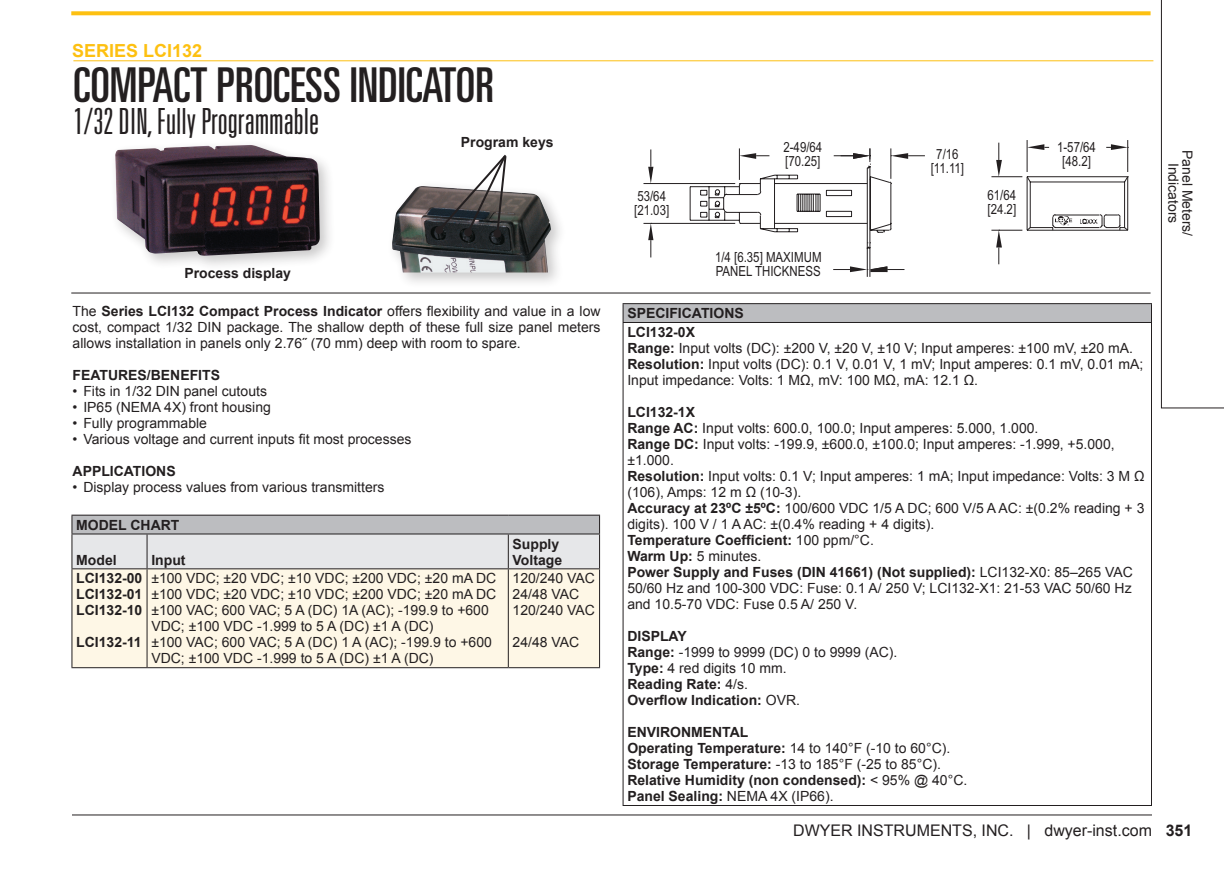
<style>
.page{position:relative;width:1224px;height:878px;background:#fff}
.page>*{position:absolute;margin:0;border:0;box-sizing:border-box;transform-origin:0 0}
.t1{font:ultra-condensed 48px "Univers LT Std";color:#231f20}
.t2{font:300 ultra-condensed 36px "Univers LT Std";color:#231f20}
.t3{font:700 18px "Arial";color:#fdc011}
.t4{font:16px "Arial";color:#231f20}
.t5{font:700 16px "Arial";color:#231f20}
.t6{font:14px/16px "Arial";color:#231f20}
.t7{font:700 14px/16px "Arial";color:#231f20}
.t8{font:14px/14px "Arial Narrow";color:#231f20}
.s1{font-weight:700}
.s2{font-weight:400}
</style>
<div class="page">
<hr style="left:72px;top:814px;width:1080px;height:1px;background:#231f20">
<svg style="left:1161px;top:0;width:63px;height:408px"></svg>
<svg style="left:71px;top:11px;width:1080px;height:4px;background:#fdc422"></svg>
<hr style="left:73px;top:60px;width:1080px;height:1px;background:#fdc011">
<div style="left:109px;top:139px;width:227px;height:132px;background:#231f20;opacity:.25"></div>
<img style="left:115px;top:145px;width:205px;height:111px">
<div style="left:386px;top:180px;width:181px;height:109px;background:#231f20;opacity:.25"></div>
<img style="left:392px;top:186px;width:159px;height:86px">
<hr style="left:71px;top:292px;width:1080px;height:1px;background:#231f20">
<div style="left:623px;top:304px;width:529px;height:18px;background:#bcbdc0"></div>
<hr style="left:1151px;top:323px;width:1px;height:482px;background:#231f20">
<hr style="left:623px;top:323px;width:1px;height:482px;background:#231f20">
<hr style="left:623px;top:805px;width:529px;height:1px;background:#231f20">
<hr style="left:623px;top:303px;width:529px;height:1px;background:#231f20">
<svg style="left:623px;top:304px;width:1px;height:18px"></svg>
<svg style="left:1151px;top:304px;width:1px;height:18px"></svg>
<hr style="left:623px;top:322px;width:529px;height:1px;background:#231f20">
<hr style="left:1127px;top:140px;width:1px;height:32px;background:#231f20">
<hr style="left:1027px;top:140px;width:1px;height:32px;background:#231f20">
<hr style="left:643px;top:223px;width:92px;height:1px;background:#231f20">
<hr style="left:643px;top:183px;width:92px;height:1px;background:#231f20">
<svg style="left:648px;top:149px;width:5px;height:34px"></svg>
<hr style="left:867px;top:247px;width:1px;height:30px;background:#231f20">
<hr style="left:869px;top:247px;width:1px;height:30px;background:#231f20">
<svg style="left:648px;top:223px;width:5px;height:34px"></svg>
<svg style="left:689px;top:143px;width:440px;height:129px"></svg>
<div style="left:435px;top:226px;width:8px;height:8px;background:#231f20;border-radius:50%"></div>
<svg style="left:437px;top:154px;width:71px;height:82px"></svg>
<div style="left:493px;top:230px;width:8px;height:8px;background:#231f20;border-radius:50%"></div>
<div style="left:72px;top:569px;width:527px;height:98px;background:#fef7e6"></div>
<hr style="left:147px;top:569px;width:1px;height:98px;background:#231f20">
<hr style="left:508px;top:569px;width:1px;height:98px;background:#231f20">
<hr style="left:599px;top:569px;width:1px;height:98px;background:#231f20">
<hr style="left:71px;top:514px;width:76px;height:1px;background:#231f20">
<hr style="left:147px;top:514px;width:361px;height:1px;background:#231f20">
<hr style="left:508px;top:514px;width:92px;height:1px;background:#231f20">
<svg style="left:71px;top:515px;width:529px;height:53px;background:#d2d3d5"></svg>
<hr style="left:71px;top:533px;width:76px;height:1px;background:#231f20">
<hr style="left:71px;top:534px;width:1px;height:34px;background:#231f20">
<hr style="left:147px;top:533px;width:361px;height:1px;background:#231f20">
<hr style="left:508px;top:533px;width:92px;height:1px;background:#231f20">
<hr style="left:71px;top:568px;width:76px;height:1px;background:#231f20">
<hr style="left:71px;top:569px;width:1px;height:98px;background:#231f20">
<hr style="left:147px;top:568px;width:361px;height:1px;background:#231f20">
<hr style="left:508px;top:568px;width:92px;height:1px;background:#231f20">
<hr style="left:71px;top:667px;width:76px;height:1px;background:#231f20">
<hr style="left:147px;top:667px;width:361px;height:1px;background:#231f20">
<hr style="left:508px;top:667px;width:92px;height:1px;background:#231f20">
<p class="t3" style="left:72px;top:39px;width:132px">SERIES LCI132</p>
<h1 class="t1" style="left:73px;top:58px;width:422px">COMPACT PROCESS INDICATOR</h1>
<h2 class="t2" style="left:73px;top:103px;width:247px">1/32 DIN, Fully Programmable</h2>
<p class="t7" style="left:461px;top:134px;width:94px">Program keys</p>
<p class="t7" style="left:184px;top:266px;width:108px">Process display</p>
<p class="t6" style="left:73px;top:303px;width:529px;text-align:justify">The <span class="s1">Series LCI132 Compact Process Indicator</span> offers flexibility and value in a low cost, compact 1/32 DIN package. The shallow depth of these full size panel meters allows installation in panels only 2.76˝ (70 mm) deep with room to spare.</p>
<p class="t7" style="left:73px;top:368px;width:149px">FEATURES/BENEFITS</p>
<p class="t6" style="left:73px;top:383px;width:196px">• Fits in 1/32 DIN panel cutouts</p>
<p class="t6" style="left:73px;top:399px;width:200px">• IP65 (NEMA 4X) front housing</p>
<p class="t6" style="left:73px;top:415px;width:136px">• Fully programmable</p>
<p class="t6" style="left:73px;top:431px;width:340px">• Various voltage and current inputs fit most processes</p>
<p class="t7" style="left:73px;top:464px;width:105px">APPLICATIONS</p>
<p class="t6" style="left:73px;top:479px;width:313px">• Display process values from various transmitters</p>
<p class="t7" style="left:76px;top:517px;width:105px">MODEL CHART</p>
<p class="t7" style="left:76px;top:552px;width:42px">Model</p>
<p class="t7" style="left:151px;top:552px;width:36px">Input</p>
<p class="t7" style="left:513px;top:536px;width:51px">Supply<br>Voltage</p>
<p class="t7" style="left:76px;top:571px;width:68px;text-align:justify">LCI132-00<br>LCI132-01<br>LCI132-10</p>
<p class="t7" style="left:76px;top:635px;width:67px">LCI132-11</p>
<p class="t6" style="left:151px;top:570px;width:346px">±100 VDC; ±20 VDC; ±10 VDC; ±200 VDC; ±20 mA DC ±100 VDC; ±20 VDC; ±10 VDC; ±200 VDC; ±20 mA DC ±100 VAC; 600 VAC; 5 A (DC) 1A (AC); -199.9 to +600<br>VDC; ±100 VDC -1.999 to 5 A (DC) ±1 A (DC)<br>±100 VAC; 600 VAC; 5 A (DC) 1 A (AC); -199.9 to +600<br>VDC; ±100 VDC -1.999 to 5 A (DC) ±1 A (DC)</p>
<p class="t6" style="left:513px;top:570px;width:84px">120/240 VAC<br>24/48 VAC<br>120/240 VAC</p>
<p class="t6" style="left:513px;top:634px;width:68px">24/48 VAC</p>
<p class="t8" style="left:634px;top:188px;width:37px">53/64 [21.03]</p>
<p class="t8" style="left:783px;top:139px;width:40px">2-49/64 [70.25]</p>
<p class="t8" style="left:715px;top:250px;width:108px">1/4 [6.35] MAXIMUM<br>PANEL THICKNESS</p>
<p class="t8" style="left:931px;top:147px;width:35px;text-align:center">7/16 [11.11]</p>
<p class="t8" style="left:988px;top:187px;width:30px">61/64 [24.2]</p>
<p class="t8" style="left:1057px;top:139px;width:40px;text-align:center">1-57/64 [48.2]</p>
<p class="t7" style="left:627px;top:304px;width:118px;line-height:18.8px">SPECIFICATIONS<br>LCI132-0X</p>
<p class="t6" style="left:627px;top:340px;width:518px"><span class="s1">Range:</span> Input volts (DC): ±200 V, ±20 V, ±10 V; Input amperes: ±100 mV, ±20 mA.<br><span class="s1">Resolution:</span> Input volts (DC): 0.1 V, 0.01 V, 1 mV; Input amperes: 0.1 mV, 0.01 mA;<br>Input impedance: Volts: 1 MΩ, mV: 100 MΩ, mA: 12.1 Ω.</p>
<p class="t6" style="left:627px;top:404px;width:519px"><span class="s1">LCI132-1X<br>Range AC:</span> Input volts: 600.0, 100.0; Input amperes: 5.000, 1.000.<br><span class="s1">Range DC:</span> Input volts: -199.9, ±600.0, ±100.0; Input amperes: -1.999, +5.000, ±1.000.<br><span class="s1">Resolution:</span> Input volts: 0.1 V; Input amperes: 1 mA; Input impedance: Volts: 3 M Ω (106), Amps: 12 m Ω (10-3).<br><span class="s1">Accuracy at 23ºC ±5ºC:</span> 100/600 VDC 1/5 A DC; 600 V/5 A AC: ±(0.2% reading + 3 digits). 100 V / 1 A AC: ±(0.4% reading + 4 digits).<br><span class="s1">Temperature Coefficient:</span> 100 ppm/°C.<br><span class="s1">Warm Up:</span> 5 minutes.<br><span class="s1">Power Supply and Fuses (DIN 41661) (Not supplied):</span> LCI132-X0: 85–265 VAC 50/60 Hz and 100-300 VDC: Fuse: 0.1 A/ 250 V; LCI132-X1: 21-53 VAC 50/60 Hz and 10.5-70 VDC: Fuse 0.5 A/ 250 V.</p>
<p class="t6" style="left:627px;top:628px;width:271px"><span class="s1">DISPLAY<br>Range:</span> -1999 to 9999 (DC) 0 to 9999 (AC).<br><span class="s1">Type:</span> 4 red digits 10 mm.<br><span class="s1">Reading Rate:</span> 4/s.<br><span class="s1">Overflow Indication:</span> OVR.</p>
<p class="t7" style="left:627px;top:724px;width:341px">ENVIRONMENTAL<br>Operating Temperature: <span class="s2">14 to 140°F (-10 to 60°C).<br></span>Storage Temperature: <span class="s2">-13 to 185°F (-25 to 85°C).<br></span>Relative Humidity (non condensed): <span class="s2">&lt; 95% @ 40°C.<br></span>Panel Sealing: <span class="s2">NEMA 4X (IP66).</span></p>
<p class="t4" style="left:793px;top:819px;width:360px">DWYER INSTRUMENTS, INC. | dwyer-inst.com</p>
<p class="t6" style="left:1194px;top:150px;width:88px;line-height:14px;text-align:center;rotate:90deg">Panel Meters/<br>Indicators</p>
<p class="t5" style="left:1166px;top:819px;width:28px">351</p>
</div>
